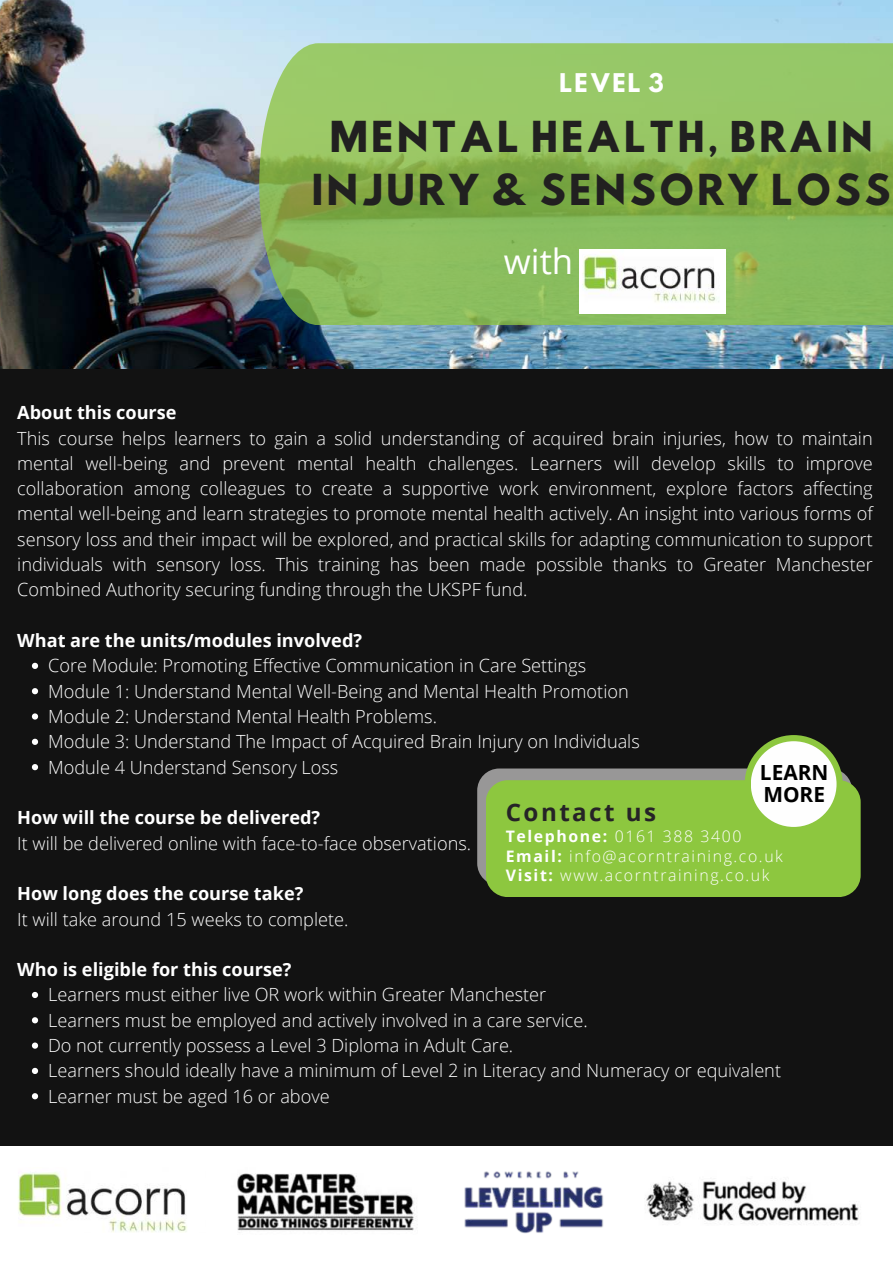
<style>
.page{position:relative;width:893px;height:1263px;background:#121212}
.page>*{position:absolute;margin:0;border:0;box-sizing:border-box;transform-origin:0 0}
.t1{font:37.88px/52.9px "Hussar Bd";letter-spacing:.06em;color:#212020;text-align:center}
.t2{font:34.72px "Open Sans";color:#fff}
.t3{font:700 24.15px "Open Sans";letter-spacing:.1em;color:#262327}
.t4{font:22.88px "Hussar Bd";letter-spacing:.06em;color:#fff}
.t5{font:700 20.85px/22.7px "Open Sans";color:#000}
.t6{font:300 18.15px/25.3px "Open Sans";color:#fff}
.t7{font:700 18.15px "Open Sans";color:#fff}
.t8{font:300 15.83px/19.6px "Open Sans";letter-spacing:.1em;color:#fff}
.s1{font-weight:700}
</style>
<div class="page">
<img style="left:0;top:0;width:892px;height:369px">
<svg style="left:259px;top:43px;width:633px;height:282px"></svg>
<img style="left:580px;top:249px;width:145px;height:64px">
<svg style="left:32px;top:663px;width:6px;height:6px"></svg>
<svg style="left:32px;top:688px;width:6px;height:6px"></svg>
<svg style="left:32px;top:713px;width:6px;height:7px"></svg>
<svg style="left:32px;top:739px;width:6px;height:6px"></svg>
<svg style="left:32px;top:764px;width:6px;height:6px"></svg>
<svg style="left:32px;top:992px;width:6px;height:6px"></svg>
<svg style="left:32px;top:1017px;width:6px;height:6px"></svg>
<svg style="left:32px;top:1042px;width:6px;height:7px"></svg>
<svg style="left:32px;top:1068px;width:6px;height:6px"></svg>
<svg style="left:32px;top:1093px;width:6px;height:6px"></svg>
<div style="left:0;top:1146px;width:892px;height:117px;background:#fff"></div>
<div style="left:477px;top:768px;width:375px;height:117px;background:#989797;border-radius:22px"></div>
<div style="left:486px;top:780px;width:374px;height:117px;background:#8dc73f;border-radius:22px"></div>
<div style="left:744px;top:735px;width:98px;height:98px;background:#8dc73f;border-radius:50%"></div>
<div style="left:751px;top:741px;width:85px;height:86px;background:#fefefe;border-radius:50%"></div>
<img style="left:18px;top:1172px;width:169px;height:61px">
<img style="left:237px;top:1173px;width:179px;height:58px">
<img style="left:464px;top:1171px;width:140px;height:63px">
<img style="left:646px;top:1181px;width:213px;height:40px">
<p class="t4" style="left:559px;top:64px;width:107px">LEVEL 3</p>
<h1 class="t1" style="left:311px;top:108px;width:581px">MENTAL HEALTH, BRAIN<br>INJURY &amp; SENSORY LOSS</h1>
<h2 class="t2" style="left:504px;top:238px;width:71px">with</h2>
<p class="t7" style="left:17px;top:400px;width:161px">About this course</p>
<p class="t6" style="left:17px;top:425px;width:857px;text-align:justify">This course helps learners to gain a solid understanding of acquired brain injuries, how to maintain mental well-being and prevent mental health challenges. Learners will develop skills to improve collaboration among colleagues to create a supportive work environment, explore factors affecting mental well-being and learn strategies to promote mental health actively. An insight into various forms of sensory loss and their impact will be explored, and practical skills for adapting communication to support individuals with sensory loss. This training has been made possible thanks to Greater Manchester Combined Authority securing funding through the UKSPF fund.</p>
<p class="t7" style="left:17px;top:628px;width:346px">What are the units/modules involved?</p>
<p class="t6" style="left:48px;top:653px;width:593px">Core Module: Promoting Effective Communication in Care Settings Module 1: Understand Mental Well-Being and Mental Health Promotion Module 2: Understand Mental Health Problems.<br>Module 3: Understand The Impact of Acquired Brain Injury on Individuals Module 4 Understand Sensory Loss</p>
<p class="t7" style="left:17px;top:805px;width:304px">How will the course be delivered?</p>
<p class="t6" style="left:17px;top:830px;width:455px">It will be delivered online with face-to-face observations.</p>
<p class="t7" style="left:17px;top:881px;width:288px">How long does the course take?</p>
<p class="t6" style="left:17px;top:906px;width:333px">It will take around 15 weeks to complete.</p>
<p class="t7" style="left:17px;top:957px;width:276px">Who is eligible for this course?</p>
<p class="t6" style="left:48px;top:982px;width:734px">Learners must either live OR work within Greater Manchester<br>Learners must be employed and actively involved in a care service.<br>Do not currently possess a Level 3 Diploma in Adult Care.<br>Learners should ideally have a minimum of Level 2 in Literacy and Numeracy or equivalent Learner must be aged 16 or above</p>
<p class="t5" style="left:760px;top:760px;width:70px">LEARN<br>MORE</p>
<h3 class="t3" style="left:506px;top:795px;width:152px">Contact us</h3>
<p class="t8" style="left:506px;top:826px;width:279px"><span class="s1">Telephone:</span> 0161 388 3400<br><span class="s1">Email:</span> info@acorntraining.co.uk<br><span class="s1">Visit:</span> www.acorntraining.co.uk</p>
</div>
